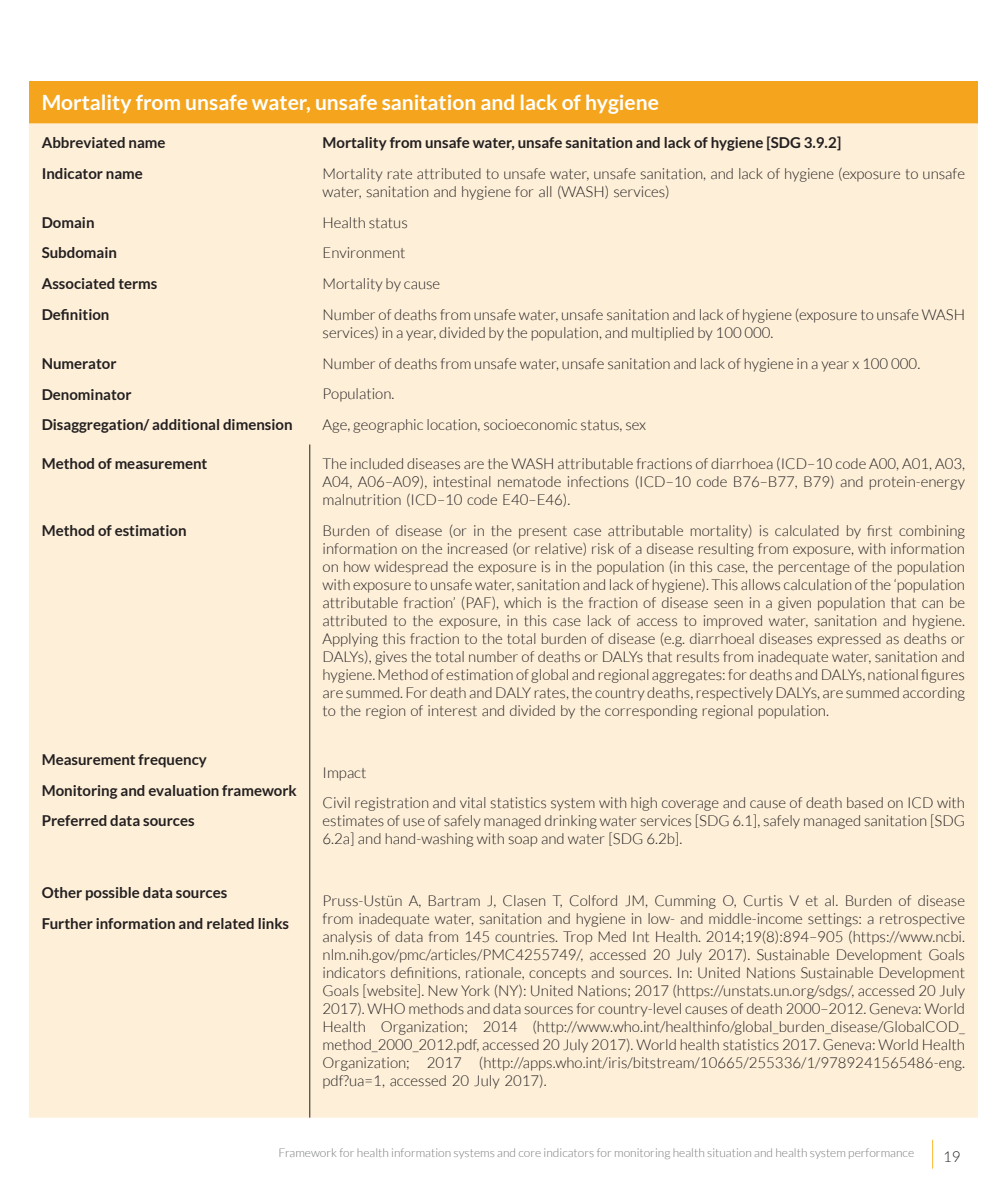
<style>
.page{position:relative;width:1000px;height:1191px;background:#fff}
.page>*{position:absolute;margin:0;border:0;box-sizing:border-box;transform-origin:0 0}
.t1{font:700 21px "Lato";color:#fff}
.t2{font:300 15px/18px "Lato";color:#231f20}
.t3{font:700 15px/30.8px "Lato";color:#231f20}
.t4{font:300 12px "Lato";color:#76787b}
</style>
<div class="page">
<div style="left:29px;top:81px;width:948px;height:42px;background:#f4a51d"></div>
<div style="left:29px;top:123px;width:948px;height:994px;background:#fdefd8"></div>
<hr style="left:309px;top:444px;width:1px;height:673px;background:#231f20">
<h1 class="t1" style="left:42px;top:91px;width:618px">Mortality from unsafe water, unsafe sanitation and lack of hygiene</h1>
<p class="t3" style="left:42px;top:127px;width:125px">Abbreviated name<br>Indicator name</p>
<p class="t3" style="left:42px;top:207px;width:117px">Domain<br>Subdomain<br>Associated terms<br>Definition</p>
<p class="t3" style="left:42px;top:348px;width:252px">Numerator<br>Denominator<br>Disaggregation/ additional dimension</p>
<p class="t3" style="left:322px;top:127px;width:520px">Mortality from unsafe water, unsafe sanitation and lack of hygiene [SDG 3.9.2]</p>
<p class="t2" style="left:322px;top:165px;width:644px">Mortality rate attributed to unsafe water, unsafe sanitation, and lack of hygiene (exposure to unsafe water, sanitation and hygiene for all (WASH) services)</p>
<p class="t2" style="left:322px;top:207px;width:644px;line-height:30.8px">Health status<br>Environment<br>Mortality by cause<br>Number of deaths from unsafe water, unsafe sanitation and lack of hygiene (exposure to unsafe WASH</p>
<p class="t2" style="left:322px;top:317px;width:599px;line-height:30.8px">services) in a year, divided by the population, and multiplied by 100 000.<br>Number of deaths from unsafe water, unsafe sanitation and lack of hygiene in a year x 100 000.<br>Population.<br>Age, geographic location, socioeconomic status, sex</p>
<p class="t3" style="left:42px;top:448px;width:167px">Method of measurement</p>
<p class="t3" style="left:42px;top:515px;width:146px">Method of estimation</p>
<p class="t3" style="left:42px;top:744px;width:256px">Measurement frequency<br>Monitoring and evaluation framework<br>Preferred data sources</p>
<p class="t3" style="left:42px;top:877px;width:249px">Other possible data sources<br>Further information and related links</p>
<p class="t2" style="left:322px;top:455px;width:644px;text-align:justify">The included diseases are the WASH attributable fractions of diarrhoea (ICD–10 code A00, A01, A03, A04, A06–A09), intestinal nematode infections (ICD–10 code B76–B77, B79) and protein-energy malnutrition (ICD–10 code E40–E46).</p>
<p class="t2" style="left:322px;top:521px;width:644px;text-align:justify">Burden of disease (or in the present case attributable mortality) is calculated by first combining information on the increased (or relative) risk of a disease resulting from exposure, with information on how widespread the exposure is in the population (in this case, the percentage of the population with exposure to unsafe water, sanitation and lack of hygiene). This allows calculation of the ‘population attributable fraction’ (PAF), which is the fraction of disease seen in a given population that can be attributed to the exposure, in this case lack of access to improved water, sanitation and hygiene.<br>Applying this fraction to the total burden of disease (e.g. diarrhoeal diseases expressed as deaths or DALYs), gives the total number of deaths or DALYs that results from inadequate water, sanitation and hygiene. Method of estimation of global and regional aggregates: for deaths and DALYs, national figures are summed. For death and DALY rates, the country deaths, respectively DALYs, are summed according to the region of interest and divided by the corresponding regional population.</p>
<p class="t2" style="left:322px;top:757px;width:644px;line-height:30.8px">Impact<br>Civil registration and vital statistics system with high coverage and cause of death based on ICD with</p>
<p class="t2" style="left:322px;top:812px;width:644px">estimates of use of safely managed drinking water services [SDG 6.1], safely managed sanitation [SDG<br>6.2a] and hand-washing with soap and water [SDG 6.2b].</p>
<p class="t2" style="left:322px;top:891px;width:644px;text-align:justify">Pruss-Ustün A, Bartram J, Clasen T, Colford JM, Cumming O, Curtis V et al. Burden of disease from inadequate water, sanitation and hygiene in low- and middle-income settings: a retrospective analysis of data from 145 countries. Trop Med Int Health. 2014;19(8):894–905 (https://www.ncbi. nlm.nih.gov/pmc/articles/PMC4255749/, accessed 20 July 2017). Sustainable Development Goals indicators definitions, rationale, concepts and sources. In: United Nations Sustainable Development Goals [website]. New York (NY): United Nations; 2017 (https://unstats.un.org/sdgs/, accessed 20 July 2017). WHO methods and data sources for country-level causes of death 2000–2012. Geneva: World Health Organization; 2014 (http://www.who.int/healthinfo/global_burden_disease/GlobalCOD_ method_2000_2012.pdf, accessed 20 July 2017). World health statistics 2017. Geneva: World Health Organization; 2017 (http://apps.who.int/iris/bitstream/10665/255336/1/9789241565486-eng. pdf?ua=1, accessed 20 July 2017).</p>
<p class="t4" style="left:278px;top:1146px;width:637px">Framework for health information systems and core indicators for monitoring health situation and health system performance</p>
<p class="t2" style="left:942px;top:1147px;width:19px">19</p>
</div>
